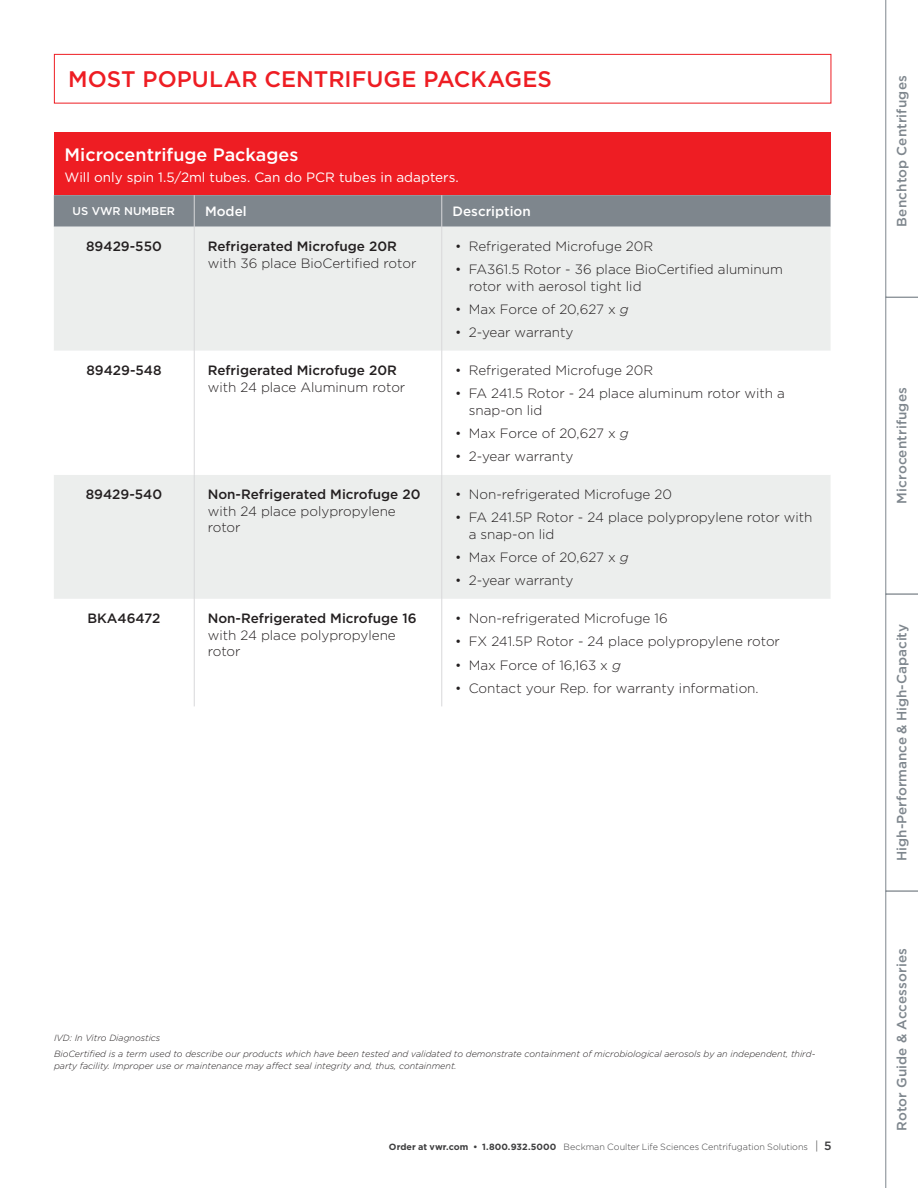
<style>
.page{position:relative;width:918px;height:1188px;background:#fff}
.page>*{position:absolute;margin:0;border:0;box-sizing:border-box;transform-origin:0 0}
.Specifications{font:500 22.5px "Gotham";color:#ee1d23}
.t1{font:500 18px "Gotham";color:#fff}
.t2{font:300 13.5px/16.5px "Gotham";color:#231f20}
.t3{font:500 13.5px "Gotham";letter-spacing:.01em;color:#7e868d}
.t4{font:500 13.5px/16.5px "Gotham";color:#231f20}
.t5{font:13.5px "Gotham";color:#fff}
.t6{font:500 13.5px "Gotham";color:#fff}
.t7{font:500 11.25px "Gotham";color:#fff}
.t8{font:italic 300 9px/12px "Gotham";color:#231f20}
.t9{font:300 9px "Gotham";color:#3e3e3f}
.s1{font-weight:500}
.s2{font-style:italic}
.s3{font-weight:300}
.s4{font-weight:700}
.s5{font-size:12px}
.s6{font-weight:500;font-size:12px}
</style>
<div class="page">
<div style="left:54px;top:54px;width:777px;height:50px;border:1px solid #ee1d23"></div>
<div style="left:54px;top:133px;width:777px;height:62px;background:#ee1d23"></div>
<div style="left:54px;top:195px;width:777px;height:32px;background:#7e868d"></div>
<div style="left:54px;top:227px;width:777px;height:124px;background:#eceeed"></div>
<svg style="left:54px;top:351px;width:777px;height:355px"></svg>
<hr style="left:194px;top:195px;width:1px;height:32px;background:#d8d8da">
<hr style="left:441px;top:195px;width:1px;height:32px;background:#d8d8da">
<hr style="left:194px;top:227px;width:1px;height:124px;background:#d8d8da">
<hr style="left:441px;top:227px;width:1px;height:124px;background:#d8d8da">
<hr style="left:194px;top:351px;width:1px;height:124px;background:#d8d8da">
<hr style="left:441px;top:351px;width:1px;height:124px;background:#d8d8da">
<hr style="left:194px;top:475px;width:1px;height:124px;background:#d8d8da">
<hr style="left:441px;top:475px;width:1px;height:124px;background:#d8d8da">
<hr style="left:194px;top:599px;width:1px;height:107px;background:#d8d8da">
<hr style="left:441px;top:599px;width:1px;height:107px;background:#d8d8da">
<svg style="left:886px;top:0;width:32px;height:1188px"></svg>
<p class="Specifications" style="left:68px;top:64px;width:485px">MOST POPULAR CENTRIFUGE PACKAGES</p>
<p class="t1" style="left:65px;top:143px;width:235px">Microcentrifuge Packages</p>
<p class="t5" style="left:65px;top:168px;width:396px">Will only spin 1.5/2ml tubes. Can do PCR tubes in adapters.</p>
<p class="t7" style="left:73px;top:204px;width:104px">US VWR NUMBER</p>
<p class="t6" style="left:205px;top:203px;width:43px">Model</p>
<p class="t6" style="left:453px;top:203px;width:80px">Description</p>
<p class="t4" style="left:86px;top:238px;width:77px">89429-550</p>
<p class="t2" style="left:208px;top:238px;width:210px"><span class="s1">Refrigerated Microfuge 20R </span>with 36 place BioCertified rotor</p>
<p class="t2" style="left:455px;top:238px;width:200px">• Refrigerated Microfuge 20R</p>
<p class="t2" style="left:469px;top:261px;width:316px;text-indent:-14px">• FA361.5 Rotor - 36 place BioCertified aluminum rotor with aerosol tight lid</p>
<p class="t2" style="left:455px;top:301px;width:175px">• Max Force of 20,627 x <span class="s2">g</span></p>
<p class="t2" style="left:455px;top:324px;width:120px">• 2-year warranty</p>
<p class="t4" style="left:86px;top:362px;width:77px">89429-548</p>
<p class="t4" style="left:208px;top:362px;width:199px">Refrigerated Microfuge 20R <span class="s3">with 24 place Aluminum rotor</span></p>
<p class="t2" style="left:455px;top:362px;width:200px">• Refrigerated Microfuge 20R</p>
<p class="t2" style="left:469px;top:385px;width:318px;text-indent:-14px">• FA 241.5 Rotor - 24 place aluminum rotor with a snap-on lid</p>
<p class="t2" style="left:455px;top:425px;width:175px">• Max Force of 20,627 x <span class="s2">g</span></p>
<p class="t2" style="left:455px;top:448px;width:120px">• 2-year warranty</p>
<p class="t4" style="left:86px;top:486px;width:78px">89429-540</p>
<p class="t2" style="left:208px;top:486px;width:214px"><span class="s1">Non-Refrigerated Microfuge 20 </span>with 24 place polypropylene rotor</p>
<p class="t2" style="left:455px;top:486px;width:218px">• Non-refrigerated Microfuge 20</p>
<p class="t2" style="left:469px;top:509px;width:345px;text-indent:-14px">• FA 241.5P Rotor - 24 place polypropylene rotor with a snap-on lid</p>
<p class="t2" style="left:455px;top:549px;width:175px">• Max Force of 20,627 x <span class="s2">g</span></p>
<p class="t2" style="left:455px;top:572px;width:120px">• 2-year warranty</p>
<p class="t4" style="left:87px;top:610px;width:75px">BKA46472</p>
<p class="t2" style="left:208px;top:610px;width:210px"><span class="s1">Non-Refrigerated Microfuge 16 </span>with 24 place polypropylene rotor</p>
<p class="t2" style="left:455px;top:610px;width:214px">• Non-refrigerated Microfuge 16</p>
<p class="t2" style="left:455px;top:633px;width:326px">• FX 241.5P Rotor - 24 place polypropylene rotor</p>
<p class="t2" style="left:455px;top:656px;width:167px">• Max Force of 16,163 x <span class="s2">g</span></p>
<p class="t2" style="left:455px;top:680px;width:305px">• Contact your Rep. for warranty information.</p>
<p class="t8" style="left:54px;top:1032px;width:108px">IVD: In Vitro Diagnostics</p>
<p class="t8" style="left:54px;top:1048px;width:763px">BioCertified is a term used to describe our products which have been tested and validated to demonstrate containment of microbiological aerosols by an independent, third&shy;party facility. Improper use or maintenance may affect seal integrity and, thus, containment.</p>
<p class="t9" style="left:389px;top:1141px;width:444px"><span class="s4">Order at vwr.com • 1.800.932.5000</span> Beckman Coulter Life Sciences Centrifugation Solutions <span class="s5">|</span> <span class="s6">5</span></p>
<p class="t3" style="left:893px;top:227px;width:153px;rotate:-90deg">Benchtop Centrifuges</p>
<p class="t3" style="left:893px;top:504px;width:118px;rotate:-90deg">Microcentrifuges</p>
<p class="t3" style="left:893px;top:861px;width:238px;rotate:-90deg">High-Performance &amp; High-Capacity</p>
<p class="t3" style="left:893px;top:1131px;width:185px;rotate:-90deg">Rotor Guide &amp; Accessories</p>
</div>
